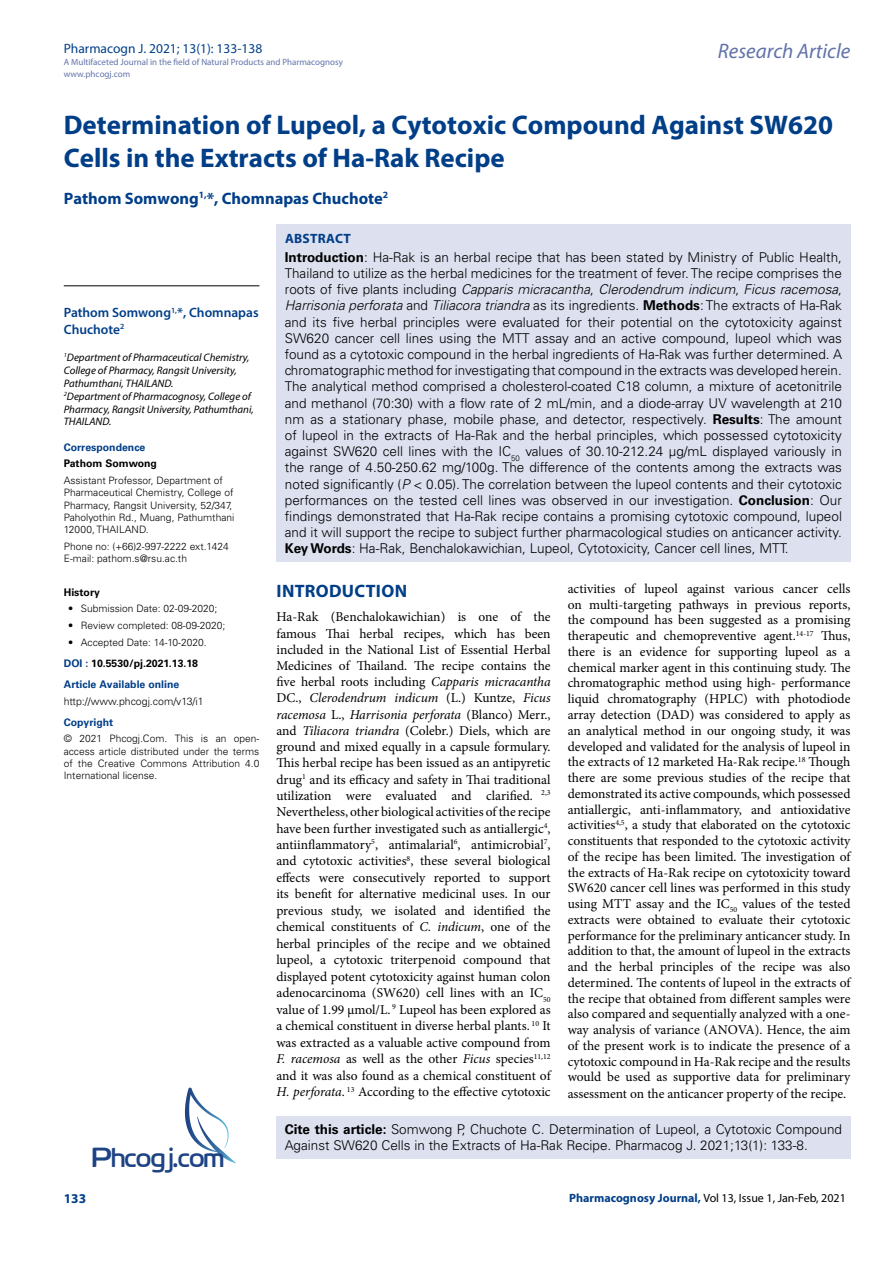
<style>
.page{position:relative;width:893px;height:1263px;background:#fff}
.page>*{position:absolute;margin:0;border:0;box-sizing:border-box;transform-origin:0 0}
.t1{font:27.6px "Cloud World";color:#1e4384}
.t2{font:700 27px/33px "Myriad Pro";color:#003e88}
.t3{font:italic 21px "Myriad Pro";color:#6273aa}
.t4{font:700 18px "Myriad Pro";letter-spacing:.015em;color:#003e88}
.t5{font:700 16.5px "Myriad Pro";color:#003e88}
.t6{font:13.5px/15.8px "Minion Pro";color:#000;text-align:justify}
.t7{font:300 13.5px/16.2px "Univers LT Std";color:#000}
.t8{font:600 13.5px/16.2px "Myriad Pro";color:#003e88}
.t9{font:13.5px "Myriad Pro";color:#003f89}
.t10{font:700 13.5px "Myriad Pro";letter-spacing:.02em;color:#003e88}
.t11{font:12px "Myriad Pro";color:#000}
.t12{font:italic 10.8px/12.9px "Myriad Pro";color:#000}
.t13{font:700 10.5px/21.1px "Univers LT Std";color:#003e88}
.t14{font:300 10.5px "Univers LT Std";color:#000}
.t15{font:700 10.5px "Univers LT Std";color:#000}
.t16{font:300 10.2px/12.3px "Univers LT Std";color:#000}
.t17{font:9px/12px "Myriad Pro";color:#6273aa}
.s1{color:#000}
.s2{font-weight:700}
.s3{font-style:italic}
.s4{font-weight:700;color:#003e88}
</style>
<div class="page">
<div style="left:276px;top:1115px;width:574px;height:43px;background:#dde0ef"></div>
<svg style="left:185px;top:1087px;width:51px;height:76px"></svg>
<div style="left:276px;top:225px;width:574px;height:337px;background:#dde0ef"></div>
<hr style="left:64px;top:286px;width:195px;height:1px;background:#000">
<p class="t9" style="left:64px;top:40px;width:200px">Pharmacogn J. 2021; 13(1): 133-138</p>
<p class="t17" style="left:64px;top:55px;width:281px">A Multifaceted Journal in the field of Natural Products and Pharmacognosy www.phcogj.com</p>
<h3 class="t3" style="left:718px;top:38px;width:134px">Research Article</h3>
<h2 class="t2" style="left:64px;top:108px;width:771px">Determination of Lupeol, a Cytotoxic Compound Against SW620<br>Cells in the Extracts of Ha-Rak Recipe</h2>
<p class="t5" style="left:64px;top:187px;width:326px">Pathom Somwong<sup>1,</sup>*, Chomnapas Chuchote<sup>2</sup></p>
<p class="t8" style="left:64px;top:304px;width:196px">Pathom Somwong<sup>1,</sup>*, Chomnapas<br>Chuchote<sup>2</sup></p>
<p class="t12" style="left:64px;top:351px;width:192px"><sup>1</sup>Department of Pharmaceutical Chemistry, College of Pharmacy, Rangsit University, Pathumthani, THAILAND.<br><sup>2</sup>Department of Pharmacognosy, College of Pharmacy, Rangsit University, Pathumthani, THAILAND.</p>
<p class="t13" style="left:64px;top:436px;width:83px">Correspondence</p>
<p class="t15" style="left:64px;top:458px;width:95px">Pathom Somwong</p>
<p class="t16" style="left:64px;top:474px;width:172px">Assistant Professor, Department of Pharmaceutical Chemistry, College of Pharmacy, Rangsit University, 52/347, Paholyothin Rd., Muang, Pathumthani 12000, THAILAND.</p>
<p class="t16" style="left:64px;top:540px;width:166px">Phone no: (+66)2-997-2222 ext.1424<br>E-mail: pathom.s@rsu.ac.th</p>
<p class="t15" style="left:64px;top:586px;width:38px">History</p>
<p class="t16" style="left:68px;top:603px;width:151px">• Submission Date: 02-09-2020;</p>
<p class="t16" style="left:68px;top:619px;width:159px">• Review completed: 08-09-2020;</p>
<p class="t16" style="left:68px;top:636px;width:140px">• Accepted Date: 14-10-2020.</p>
<p class="t13" style="left:64px;top:653px;width:136px">DOI : <span class="s1">10.5530/pj.2021.13.18<br></span>Article Available online</p>
<p class="t14" style="left:64px;top:695px;width:141px">http://www.phcogj.com/v13/i1</p>
<p class="t13" style="left:64px;top:712px;width:51px">Copyright</p>
<p class="t16" style="left:64px;top:733px;width:197px;text-align:justify">© 2021 Phcogj.Com. This is an open&shy;access article distributed under the terms of the Creative Commons Attribution 4.0<br>International license.</p>
<h1 class="t1" style="left:92px;top:1136px;width:134px">Phcogj.com</h1>
<p class="t10" style="left:64px;top:1190px;width:24px">133</p>
<p class="t10" style="left:285px;top:230px;width:67px">ABSTRACT</p>
<p class="t7" style="left:285px;top:249px;width:559px;text-align:justify"><span class="s2">Introduction</span>: Ha-Rak is an herbal recipe that has been stated by Ministry of Public Health, Thailand to utilize as the herbal medicines for the treatment of fever. The recipe comprises the roots of five plants including <span class="s3">Capparis micracantha</span>, <span class="s3">Clerodendrum indicum</span>, <span class="s3">Ficus racemosa</span>, <span class="s3">Harrisonia perforata</span> and <span class="s3">Tiliacora triandra</span> as its ingredients. <span class="s2">Methods</span>: The extracts of Ha-Rak and its five herbal principles were evaluated for their potential on the cytotoxicity against SW620 cancer cell lines using the MTT assay and an active compound, lupeol which was found as a cytotoxic compound in the herbal ingredients of Ha-Rak was further determined. A chromatographic method for investigating that compound in the extracts was developed herein.<br>The analytical method comprised a cholesterol-coated C18 column, a mixture of acetonitrile and methanol (70:30) with a flow rate of 2 mL/min, and a diode-array UV wavelength at 210 nm as a stationary phase, mobile phase, and detector, respectively. <span class="s2">Results</span>: The amount of lupeol in the extracts of Ha-Rak and the herbal principles, which possessed cytotoxicity against SW620 cell lines with the IC<sub>50</sub> values of 30.10-212.24 µg/mL displayed variously in the range of 4.50-250.62 mg/100g. The difference of the contents among the extracts was noted significantly (<span class="s3">P</span> &lt; 0.05). The correlation between the lupeol contents and their cytotoxic performances on the tested cell lines was observed in our investigation. <span class="s2">Conclusion</span>: Our findings demonstrated that Ha-Rak recipe contains a promising cytotoxic compound, lupeol and it will support the recipe to subject further pharmacological studies on anticancer activity.<br><span class="s2">Key Words</span>: Ha-Rak, Benchalokawichian, Lupeol, Cytotoxicity, Cancer cell lines, MTT.</p>
<h3 class="t4" style="left:277px;top:579px;width:132px">INTRODUCTION</h3>
<p class="t6" style="left:276px;top:609px;width:276px;line-height:16.4px">Ha-Rak (Benchalokawichian) is one of the famous Thai herbal recipes, which has been included in the National List of Essential Herbal Medicines of Thailand. The recipe contains the five herbal roots including <span class="s3">Capparis micracantha </span>DC., <span class="s3">Clerodendrum indicum</span> (L.) Kuntze, <span class="s3">Ficus racemosa</span> L., <span class="s3">Harrisonia perforata</span> (Blanco) Merr., and <span class="s3">Tiliacora triandra</span> (Colebr.) Diels, which are ground and mixed equally in a capsule formulary.<br>This herbal recipe has been issued as an antipyretic drug<sup>1</sup> and its efficacy and safety in Thai traditional utilization were evaluated and clarified. <sup>2,3<br></sup>Nevertheless, other biological activities of the recipe have been further investigated such as antiallergic<sup>4</sup>, antiinflammatory<sup>5</sup>, antimalarial<sup>6</sup>, antimicrobial<sup>7</sup>, and cytotoxic activities<sup>8</sup>, these several biological effects were consecutively reported to support its benefit for alternative medicinal uses. In our previous study, we isolated and identified the chemical constituents of <span class="s3">C. indicum</span>, one of the herbal principles of the recipe and we obtained lupeol, a cytotoxic triterpenoid compound that displayed potent cytotoxicity against human colon adenocarcinoma (SW620) cell lines with an IC<sub>50 </sub>value of 1.99 µmol/L. <sup>9</sup> Lupeol has been explored as a chemical constituent in diverse herbal plants. <sup>10</sup> It was extracted as a valuable active compound from <span class="s3">F. racemosa</span> as well as the other <span class="s3">Ficus</span> species<sup>11,12 </sup>and it was also found as a chemical constituent of <span class="s3">H. perforata</span>. <sup>13</sup> According to the effective cytotoxic</p>
<p class="t6" style="left:568px;top:581px;width:284px">activities of lupeol against various cancer cells on multi-targeting pathways in previous reports, the compound has been suggested as a promising therapeutic and chemopreventive agent.<sup>14-17</sup> Thus, there is an evidence for supporting lupeol as a chemical marker agent in this continuing study. The chromatographic method using high- performance liquid chromatography (HPLC) with photodiode array detection (DAD) was considered to apply as an analytical method in our ongoing study, it was developed and validated for the analysis of lupeol in the extracts of 12 marketed Ha-Rak recipe.<sup>18</sup> Though there are some previous studies of the recipe that demonstrated its active compounds, which possessed antiallergic, anti-inflammatory, and antioxidative activities<sup>4,5</sup>, a study that elaborated on the cytotoxic constituents that responded to the cytotoxic activity of the recipe has been limited. The investigation of the extracts of Ha-Rak recipe on cytotoxicity toward SW620 cancer cell lines was performed in this study using MTT assay and the IC<sub>50</sub> values of the tested extracts were obtained to evaluate their cytotoxic performance for the preliminary anticancer study. In addition to that, the amount of lupeol in the extracts and the herbal principles of the recipe was also determined. The contents of lupeol in the extracts of the recipe that obtained from different samples were also compared and sequentially analyzed with a one&shy;way analysis of variance (ANOVA). Hence, the aim of the present work is to indicate the presence of a cytotoxic compound in Ha-Rak recipe and the results would be used as supportive data for preliminary assessment on the anticancer property of the recipe.</p>
<p class="t7" style="left:285px;top:1121px;width:559px"><span class="s2">Cite this article:</span> Somwong P, Chuchote C. Determination of Lupeol, a Cytotoxic Compound<br>Against SW620 Cells in the Extracts of Ha-Rak Recipe. Pharmacog J. 2021;13(1): 133-8.</p>
<p class="t11" style="left:569px;top:1190px;width:278px"><span class="s4">Pharmacognosy Journal,</span> Vol 13, Issue 1, Jan-Feb, 2021</p>
</div>
